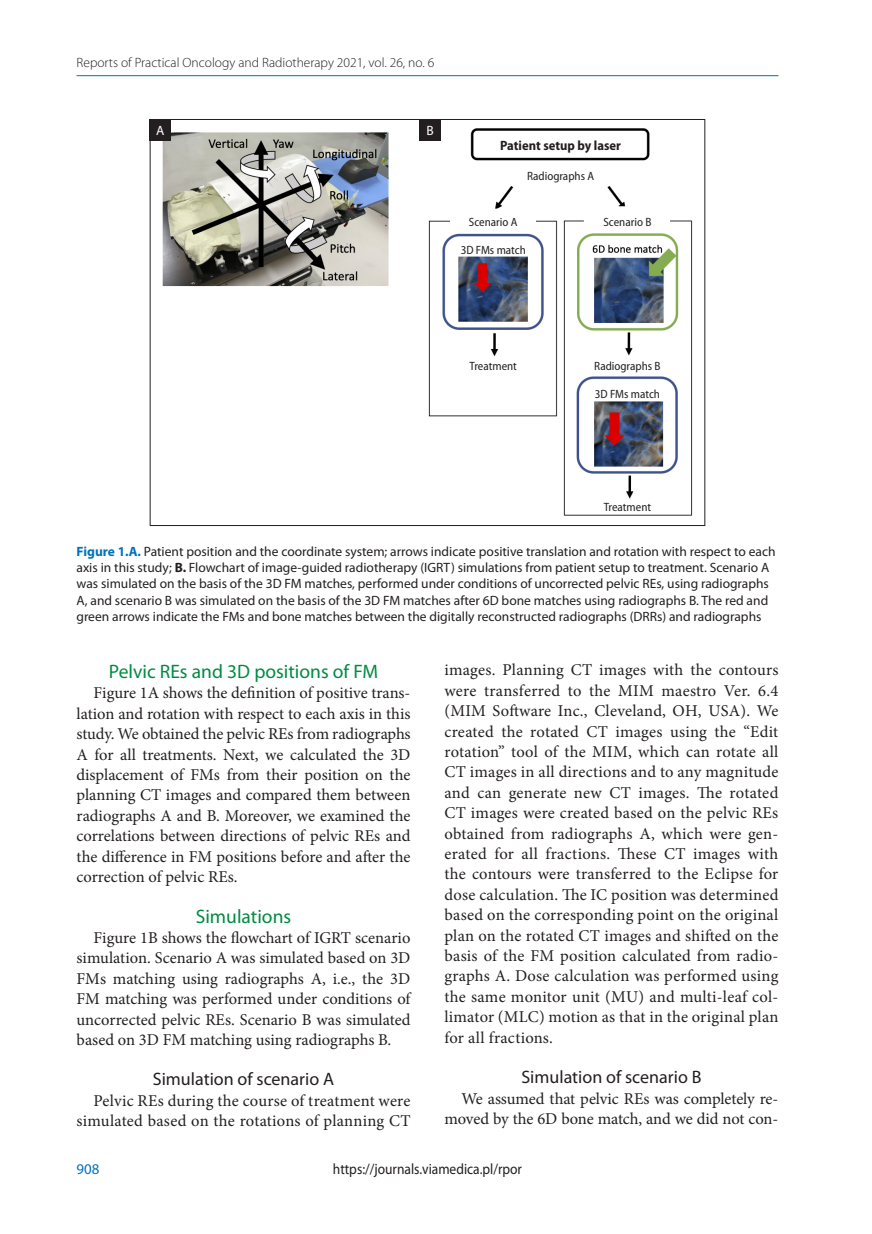
<style>
.page{position:relative;width:872px;height:1234px;background:#fff}
.page>*{position:absolute;margin:0;border:0;box-sizing:border-box;transform-origin:0 0}
.t1{font:19.5px "Myriad Pro";color:#008b43}
.t2{font:18px "Myriad Pro";color:#231f20}
.t3{font:16.5px/20.4px "Minion Pro";color:#231f20;text-align:justify}
.t4{font:15px "Myriad Pro";color:#231f20;scale:.9 1}
.t5{font:14.85px "Myriad Pro";color:#0072bc}
.t6{font:13.5px/16.2px "Myriad Pro";color:#231f20}
.t7{font:300 13.5px "Myriad Pro";color:#231f20}
.t8{font:700 semi-condensed 13.5px "Myriad Pro";color:#231f20}
.t9{font:13.5px "Myriad Pro";color:#fff}
.t10{font:semi-condensed 12px "Myriad Pro";color:#231f20}
.s1{font-weight:700;color:#0072bc}
.s2{font-weight:700}
</style>
<div class="page">
<hr style="left:77px;top:75px;width:701px;height:1px;background:#0072bc">
<img style="left:152px;top:128px;width:541px;height:388px">
<div style="left:462px;top:168px;width:197px;height:15px;background:#fff"></div>
<div style="left:477px;top:133px;width:167px;height:24px;background:#fff"></div>
<div style="left:451px;top:213px;width:85px;height:16px;background:#fff"></div>
<div style="left:585px;top:213px;width:85px;height:16px;background:#fff"></div>
<div style="left:573px;top:357px;width:108px;height:16px;background:#fff"></div>
<div style="left:451px;top:243px;width:85px;height:13px;background:#fff"></div>
<div style="left:585px;top:387px;width:85px;height:13px;background:#fff"></div>
<div style="left:451px;top:357px;width:85px;height:16px;background:#fff"></div>
<div style="left:585px;top:499px;width:85px;height:13px;background:#fff"></div>
<div style="left:150px;top:119px;width:21px;height:21px;background:#231f20"></div>
<div style="left:419px;top:119px;width:22px;height:21px;background:#231f20"></div>
<p class="t7" style="left:77px;top:55px;width:359px">Reports of Practical Oncology and Radiotherapy 2021, vol. 26, no. 6</p>
<p class="t9" style="left:156px;top:122px;width:9px">A</p>
<p class="t9" style="left:426px;top:122px;width:9px">B</p>
<p class="t8" style="left:500px;top:138px;width:122px">Patient setup by laser</p>
<p class="t10" style="left:527px;top:169px;width:69px">Radiographs A</p>
<p class="t10" style="left:469px;top:215px;width:50px">Scenario A</p>
<p class="t10" style="left:603px;top:215px;width:49px">Scenario B</p>
<p class="t10" style="left:460px;top:243px;width:67px">3D FMs match</p>
<p class="t10" style="left:469px;top:359px;width:49px">Treatment</p>
<p class="t10" style="left:594px;top:359px;width:68px">Radiographs B</p>
<p class="t10" style="left:595px;top:388px;width:67px">3D FMs match</p>
<p class="t10" style="left:603px;top:500px;width:49px">Treatment</p>
<p class="t6" style="left:77px;top:543px;width:700px"><span class="s1">Figure 1.A.</span> Patient position and the coordinate system; arrows indicate positive translation and rotation with respect to each axis in this study; <span class="s2">B.</span> Flowchart of image-guided radiotherapy (IGRT) simulations from patient setup to treatment. Scenario A was simulated on the basis of the 3D FM matches, performed under conditions of uncorrected pelvic REs, using radiographs A, and scenario B was simulated on the basis of the 3D FM matches after 6D bone matches using radiographs B. The red and green arrows indicate the FMs and bone matches between the digitally reconstructed radiographs (DRRs) and radiographs</p>
<p class="t1" style="left:109px;top:659px;width:271px">Pelvic REs and 3D positions of FM</p>
<p class="t3" style="left:77px;top:682px;width:336px;text-indent:17px">Figure 1A shows the definition of positive trans&shy;lation and rotation with respect to each axis in this study. We obtained the pelvic REs from radiographs A for all treatments. Next, we calculated the 3D displacement of FMs from their position on the planning CT images and compared them between radiographs A and B. Moreover, we examined the correlations between directions of pelvic REs and the difference in FM positions before and after the correction of pelvic REs.</p>
<p class="t1" style="left:196px;top:903px;width:97px">Simulations</p>
<p class="t3" style="left:77px;top:927px;width:335px;text-indent:17px">Figure 1B shows the flowchart of IGRT scenario simulation. Scenario A was simulated based on 3D FMs matching using radiographs A, i.e., the 3D FM matching was performed under conditions of uncorrected pelvic REs. Scenario B was simulated based on 3D FM matching using radiographs B.</p>
<p class="t2" style="left:153px;top:1067px;width:182px">Simulation of scenario A</p>
<p class="t3" style="left:77px;top:1090px;width:335px;text-align:right">Pelvic REs during the course of treatment were simulated based on the rotations of planning CT</p>
<p class="t3" style="left:444px;top:659px;width:335px">images. Planning CT images with the contours were transferred to the MIM maestro Ver. 6.4 (MIM Software Inc., Cleveland, OH, USA). We created the rotated CT images using the “Edit rotation” tool of the MIM, which can rotate all CT images in all directions and to any magnitude and can generate new CT images. The rotated CT images were created based on the pelvic REs obtained from radiographs A, which were gen&shy;erated for all fractions. These CT images with the contours were transferred to the Eclipse for dose calculation. The IC position was determined based on the corresponding point on the original plan on the rotated CT images and shifted on the basis of the FM position calculated from radio&shy;graphs A. Dose calculation was performed using the same monitor unit (MU) and multi-leaf col&shy;limator (MLC) motion as that in the original plan for all fractions.</p>
<p class="t2" style="left:521px;top:1065px;width:182px">Simulation of scenario B</p>
<p class="t3" style="left:444px;top:1087px;width:335px;text-align:right">We assumed that pelvic REs was completely re&shy;moved by the 6D bone match, and we did not con-</p>
<p class="t5" style="left:77px;top:1159px;width:24px">908</p>
<p class="t4" style="left:333px;top:1159px;width:212px">https://journals.viamedica.pl/rpor</p>
</div>
